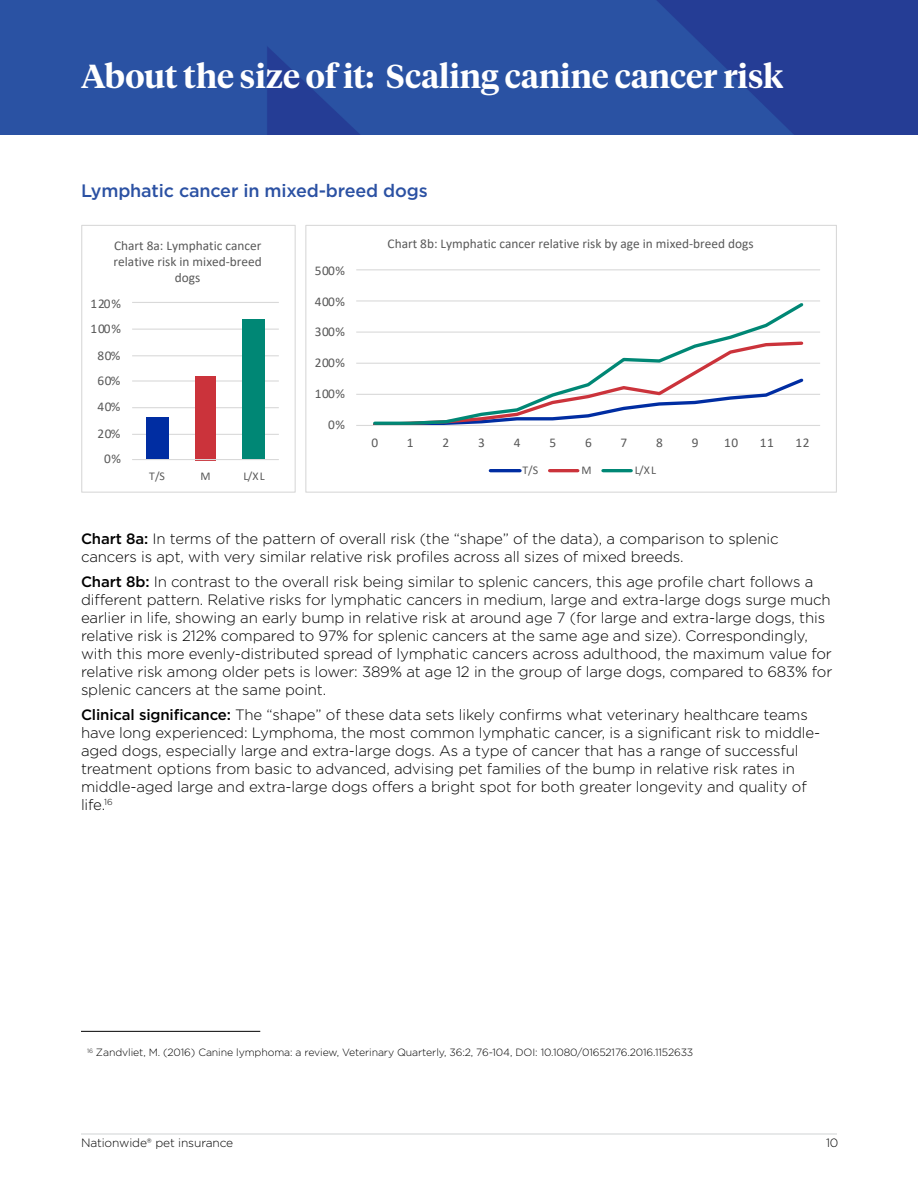
<style>
.page{position:relative;width:918px;height:1188px;background:#fff}
.page>*{position:absolute;margin:0;border:0;box-sizing:border-box;transform-origin:0 0}
.t1{font:600 33px "Tiempos Headline";color:#fff}
.t2{font:500 18px "Gotham";letter-spacing:-.01em;color:#2b51a3}
.t3{font:300 15px/18px "Gotham";letter-spacing:-.01em;color:#000}
.t4{font:13.35px/16.4px "Calibri";color:#595959;text-align:center}
.t5{font:300 12px "Gotham";letter-spacing:-.01em;color:#000}
.t6{font:11.85px "Calibri";color:#595959}
.t7{font:300 10.5px "Gotham";letter-spacing:-.01em;color:#000}
.s1{font-weight:500}
</style>
<div class="page">
<img style="left:0;top:0;width:918px;height:135px">
<hr style="left:81px;top:1134px;width:756px;height:1px;background:#d0d3d4">
<hr style="left:132px;top:434px;width:147px;height:1px;background:#d9d9d9">
<hr style="left:132px;top:407px;width:147px;height:1px;background:#d9d9d9">
<hr style="left:132px;top:380px;width:147px;height:2px;background:#d9d9d9">
<hr style="left:132px;top:355px;width:147px;height:1px;background:#d9d9d9">
<hr style="left:132px;top:329px;width:147px;height:1px;background:#d9d9d9">
<hr style="left:132px;top:302px;width:147px;height:1px;background:#d9d9d9">
<div style="left:146px;top:417px;width:22px;height:43px;background:#002da2"></div>
<div style="left:195px;top:376px;width:21px;height:84px;background:#cb333b"></div>
<div style="left:243px;top:319px;width:22px;height:141px;background:#008775"></div>
<hr style="left:132px;top:459px;width:147px;height:1px;background:#d9d9d9">
<div style="left:81px;top:225px;width:215px;height:268px;border:1px solid #d9d9d9"></div>
<hr style="left:356px;top:394px;width:464px;height:1px;background:#d9d9d9">
<hr style="left:356px;top:363px;width:464px;height:1px;background:#d9d9d9">
<hr style="left:356px;top:332px;width:464px;height:1px;background:#d9d9d9">
<hr style="left:356px;top:300px;width:464px;height:2px;background:#d9d9d9">
<hr style="left:356px;top:269px;width:464px;height:1px;background:#d9d9d9">
<hr style="left:356px;top:425px;width:464px;height:1px;background:#d9d9d9">
<svg style="left:371px;top:300px;width:435px;height:125px"></svg>
<hr style="left:490px;top:469px;width:30px;height:3px;background:#002da2">
<hr style="left:550px;top:469px;width:28px;height:3px;background:#cb333b">
<hr style="left:603px;top:469px;width:28px;height:3px;background:#008775">
<div style="left:305px;top:225px;width:532px;height:268px;border:1px solid #d9d9d9"></div>
<hr style="left:81px;top:1031px;width:179px;height:1px;background:#000">
<p class="t1" style="left:81px;top:54px;width:704px">About the size of it: Scaling canine cancer risk</p>
<p class="t2" style="left:81px;top:179px;width:348px">Lymphatic cancer in mixed-breed dogs</p>
<p class="t4" style="left:114px;top:237px;width:150px">Chart 8a: Lymphatic cancer relative risk in mixed-breed dogs</p>
<p class="t4" style="left:91px;top:295px;width:32px">120%</p>
<p class="t4" style="left:91px;top:320px;width:32px">100%</p>
<p class="t4" style="left:97px;top:347px;width:24px">80%</p>
<p class="t4" style="left:97px;top:372px;width:24px">60%</p>
<p class="t4" style="left:97px;top:398px;width:24px">40%</p>
<p class="t4" style="left:97px;top:425px;width:24px">20%</p>
<p class="t4" style="left:104px;top:450px;width:18px">0%</p>
<p class="t6" style="left:149px;top:467px;width:17px">T/S</p>
<p class="t6" style="left:200px;top:467px;width:12px">M</p>
<p class="t6" style="left:244px;top:467px;width:23px">L/X L</p>
<p class="t4" style="left:315px;top:262px;width:32px">500%</p>
<p class="t4" style="left:315px;top:293px;width:32px">400%</p>
<p class="t4" style="left:315px;top:323px;width:32px">300%</p>
<p class="t4" style="left:315px;top:354px;width:32px">200%</p>
<p class="t4" style="left:315px;top:385px;width:32px">100%</p>
<p class="t4" style="left:328px;top:416px;width:18px">0%</p>
<p class="t4" style="left:388px;top:235px;width:368px">Chart 8b: Lymphatic cancer relative risk by age in mixed-breed dogs</p>
<p class="t4" style="left:371px;top:434px;width:8px">0</p>
<p class="t4" style="left:407px;top:434px;width:8px">1</p>
<p class="t4" style="left:443px;top:434px;width:8px">2</p>
<p class="t4" style="left:478px;top:434px;width:8px">3</p>
<p class="t4" style="left:514px;top:434px;width:8px">4</p>
<p class="t4" style="left:549px;top:434px;width:8px">5</p>
<p class="t4" style="left:585px;top:434px;width:8px">6</p>
<p class="t4" style="left:621px;top:434px;width:8px">7</p>
<p class="t4" style="left:656px;top:434px;width:8px">8</p>
<p class="t4" style="left:692px;top:434px;width:8px">9</p>
<p class="t4" style="left:724px;top:434px;width:16px">10</p>
<p class="t4" style="left:760px;top:434px;width:16px">11</p>
<p class="t4" style="left:795px;top:434px;width:16px">12</p>
<p class="t6" style="left:522px;top:461px;width:17px">T/S</p>
<p class="t6" style="left:581px;top:461px;width:12px">M</p>
<p class="t6" style="left:635px;top:461px;width:23px">L/X L</p>
<p class="t3" style="left:81px;top:530px;width:699px"><span class="s1">Chart 8a:</span> In terms of the pattern of overall risk (the “shape” of the data), a comparison to splenic cancers is apt, with very similar relative risk profiles across all sizes of mixed breeds.</p>
<p class="t3" style="left:81px;top:573px;width:753px"><span class="s1">Chart 8b:</span> In contrast to the overall risk being similar to splenic cancers, this age profile chart follows a different pattern. Relative risks for lymphatic cancers in medium, large and extra-large dogs surge much earlier in life, showing an early bump in relative risk at around age 7 (for large and extra-large dogs, this relative risk is 212% compared to 97% for splenic cancers at the same age and size). Correspondingly, with this more evenly-distributed spread of lymphatic cancers across adulthood, the maximum value for relative risk among older pets is lower: 389% at age 12 in the group of large dogs, compared to 683% for splenic cancers at the same point.</p>
<p class="t3" style="left:81px;top:705px;width:741px"><span class="s1">Clinical significance:</span> The “shape” of these data sets likely confirms what veterinary healthcare teams have long experienced: Lymphoma, the most common lymphatic cancer, is a significant risk to middle&shy;aged dogs, especially large and extra-large dogs. As a type of cancer that has a range of successful treatment options from basic to advanced, advising pet families of the bump in relative risk rates in middle-aged large and extra-large dogs offers a bright spot for both greater longevity and quality of life.<sup>16</sup></p>
<p class="t7" style="left:87px;top:1046px;width:608px"><sup>16</sup> Zandvliet, M. (2016) Canine lymphoma: a review, Veterinary Quarterly, 36:2, 76-104, DOI: 10.1080/01652176.2016.1152633</p>
<p class="t5" style="left:81px;top:1135px;width:154px">Nationwide® pet insurance</p>
<p class="t5" style="left:826px;top:1135px;width:14px">10</p>
</div>
